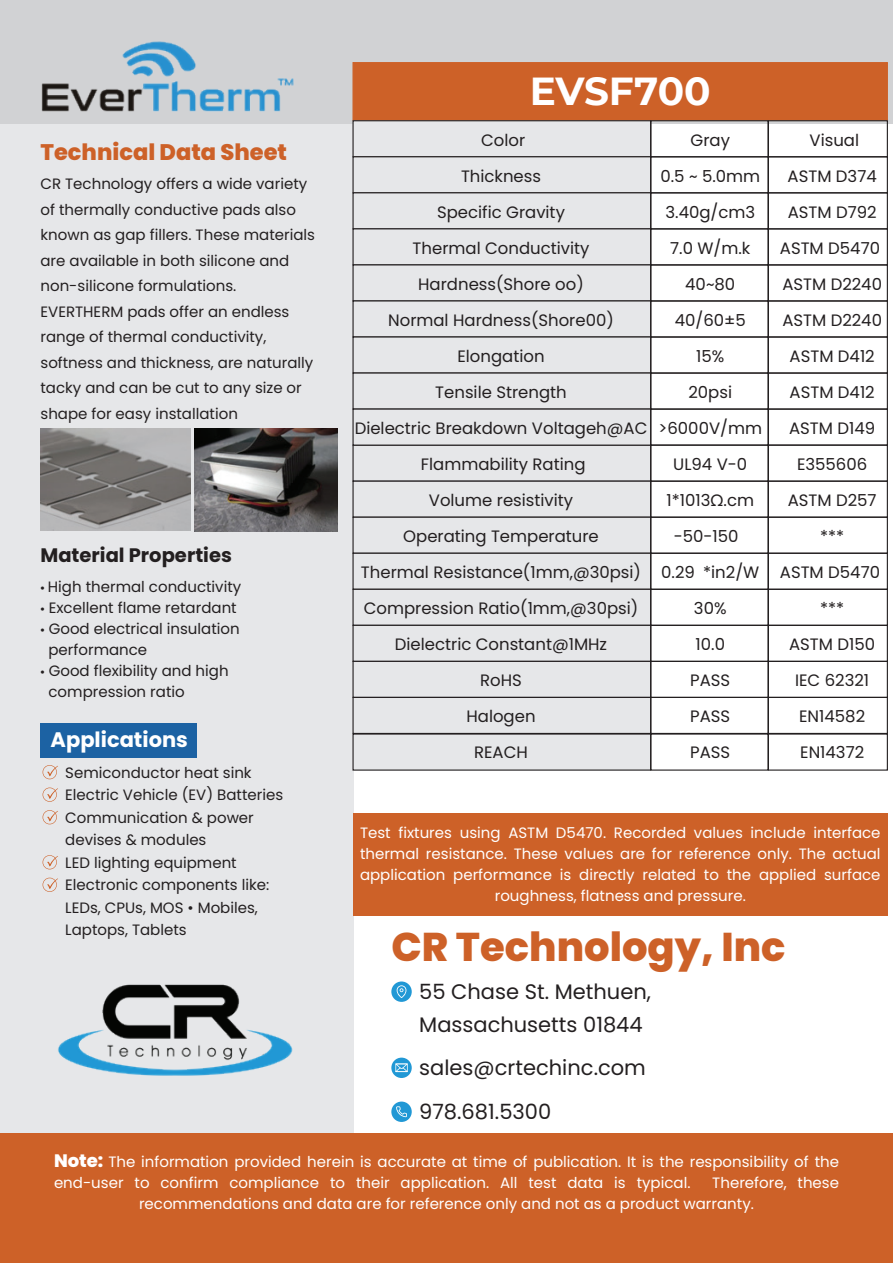
<style>
.page{position:relative;width:893px;height:1263px;background:#fff}
.page>*{position:absolute;margin:0;border:0;box-sizing:border-box;transform-origin:0 0}
.t1{font:800 40.05px "Poppins";color:#cd6128}
.t2{font:700 39px "Montserrat";letter-spacing:-.005em;color:#fff}
.t3{font:800 22.5px "Poppins";color:#cd6128}
.t4{font:21px/33px "Poppins";color:#231f20}
.t5{font:700 21px "Poppins";color:#fff}
.t6{font:700 19.5px "Poppins";color:#231f20}
.t7{font:16.5px/36px "Poppins";color:#231f20;text-align:center}
.t8{font:15px/25.5px "Poppins";color:#231f20}
.t9{font:15px/21px "Poppins";color:#fff}
.s1{font-family:"Myriad Pro"}
.s2{font-weight:800;font-size:18px}
</style>
<div class="page">
<div style="left:0;top:0;width:353px;height:1133px;background:#e6e7e9"></div>
<div style="left:0;top:0;width:893px;height:124px;background:#d1d2d4"></div>
<img style="left:41px;top:41px;width:253px;height:71px">
<div style="left:352px;top:62px;width:536px;height:59px;background:#cd6128"></div>
<div style="left:353px;top:813px;width:534px;height:102px;background:#cd6128"></div>
<div style="left:0;top:1133px;width:893px;height:130px;background:#cd6128"></div>
<img style="left:58px;top:984px;width:235px;height:92px">
<div style="left:391px;top:1101px;width:21px;height:21px;background:#2198d5;border-radius:50%"></div>
<svg style="left:396px;top:1106px;width:11px;height:11px"></svg>
<svg style="left:391px;top:981px;width:21px;height:21px"></svg>
<svg style="left:397px;top:985px;width:9px;height:13px"></svg>
<svg style="left:391px;top:1057px;width:21px;height:21px"></svg>
<svg style="left:395px;top:1063px;width:13px;height:9px"></svg>
<div style="left:40px;top:723px;width:157px;height:34px;background:#1c62a3"></div>
<svg style="left:43px;top:765px;width:15px;height:14px"></svg>
<svg style="left:43px;top:787px;width:15px;height:15px"></svg>
<svg style="left:43px;top:810px;width:15px;height:14px"></svg>
<svg style="left:43px;top:855px;width:15px;height:14px"></svg>
<svg style="left:43px;top:878px;width:15px;height:14px"></svg>
<div style="left:352px;top:120px;width:299px;height:37px;background:#e6e7e9;border:1px solid #231f20"></div>
<div style="left:352px;top:156px;width:299px;height:37px;background:#e6e7e9;border:1px solid #231f20"></div>
<div style="left:352px;top:192px;width:299px;height:37px;background:#e6e7e9;border:1px solid #231f20"></div>
<div style="left:352px;top:228px;width:299px;height:37px;background:#e6e7e9;border:1px solid #231f20"></div>
<div style="left:352px;top:264px;width:299px;height:37px;background:#e6e7e9;border:1px solid #231f20"></div>
<div style="left:352px;top:300px;width:299px;height:38px;background:#e6e7e9;border:1px solid #231f20"></div>
<div style="left:352px;top:336px;width:299px;height:38px;background:#e6e7e9;border:1px solid #231f20"></div>
<div style="left:352px;top:445px;width:299px;height:37px;background:#e6e7e9"></div>
<div style="left:352px;top:481px;width:299px;height:37px;background:#e6e7e9;border:1px solid #231f20"></div>
<div style="left:352px;top:517px;width:299px;height:37px;background:#e6e7e9;border:1px solid #231f20"></div>
<div style="left:352px;top:553px;width:299px;height:37px;background:#e6e7e9;border:1px solid #231f20"></div>
<div style="left:352px;top:589px;width:299px;height:37px;background:#e6e7e9;border:1px solid #231f20"></div>
<div style="left:352px;top:625px;width:299px;height:37px;background:#e6e7e9;border:1px solid #231f20"></div>
<div style="left:352px;top:661px;width:299px;height:37px;background:#e6e7e9;border:1px solid #231f20"></div>
<div style="left:352px;top:697px;width:299px;height:37px;background:#e6e7e9;border:1px solid #231f20"></div>
<div style="left:650px;top:120px;width:119px;height:37px;border:1px solid #231f20"></div>
<div style="left:650px;top:156px;width:119px;height:37px;border:1px solid #231f20"></div>
<div style="left:650px;top:192px;width:119px;height:37px;border:1px solid #231f20"></div>
<div style="left:650px;top:228px;width:119px;height:37px;border:1px solid #231f20"></div>
<div style="left:650px;top:264px;width:119px;height:37px;border:1px solid #231f20"></div>
<div style="left:650px;top:300px;width:119px;height:38px;border:1px solid #231f20"></div>
<div style="left:650px;top:336px;width:119px;height:38px;border:1px solid #231f20"></div>
<div style="left:650px;top:481px;width:119px;height:37px;border:1px solid #231f20"></div>
<div style="left:650px;top:517px;width:119px;height:37px;border:1px solid #231f20"></div>
<div style="left:650px;top:553px;width:119px;height:37px;border:1px solid #231f20"></div>
<div style="left:650px;top:589px;width:119px;height:37px;border:1px solid #231f20"></div>
<div style="left:650px;top:625px;width:119px;height:37px;border:1px solid #231f20"></div>
<div style="left:650px;top:661px;width:119px;height:37px;border:1px solid #231f20"></div>
<div style="left:650px;top:697px;width:119px;height:37px;border:1px solid #231f20"></div>
<div style="left:768px;top:120px;width:120px;height:37px;border:1px solid #231f20"></div>
<div style="left:768px;top:156px;width:120px;height:37px;border:1px solid #231f20"></div>
<div style="left:768px;top:192px;width:120px;height:37px;border:1px solid #231f20"></div>
<div style="left:768px;top:228px;width:120px;height:37px;border:1px solid #231f20"></div>
<div style="left:768px;top:264px;width:120px;height:37px;border:1px solid #231f20"></div>
<div style="left:768px;top:300px;width:120px;height:38px;border:1px solid #231f20"></div>
<div style="left:768px;top:336px;width:120px;height:38px;border:1px solid #231f20"></div>
<div style="left:768px;top:445px;width:120px;height:37px;border:1px solid #231f20"></div>
<div style="left:768px;top:481px;width:120px;height:37px;border:1px solid #231f20"></div>
<div style="left:768px;top:517px;width:120px;height:37px;border:1px solid #231f20"></div>
<div style="left:768px;top:553px;width:120px;height:37px;border:1px solid #231f20"></div>
<div style="left:768px;top:589px;width:120px;height:37px;border:1px solid #231f20"></div>
<div style="left:768px;top:625px;width:120px;height:37px;border:1px solid #231f20"></div>
<div style="left:768px;top:661px;width:120px;height:37px;border:1px solid #231f20"></div>
<div style="left:768px;top:697px;width:120px;height:37px;border:1px solid #231f20"></div>
<div style="left:352px;top:733px;width:299px;height:38px;background:#e6e7e9;border:1px solid #231f20"></div>
<div style="left:650px;top:733px;width:119px;height:38px;border:1px solid #231f20"></div>
<div style="left:768px;top:733px;width:120px;height:38px;border:1px solid #231f20"></div>
<div style="left:352px;top:372px;width:299px;height:38px;background:#e6e7e9;border:1px solid #231f20"></div>
<div style="left:352px;top:408px;width:299px;height:38px;background:#e6e7e9;border:1px solid #231f20"></div>
<div style="left:650px;top:372px;width:119px;height:38px;border:1px solid #231f20"></div>
<div style="left:650px;top:408px;width:119px;height:38px;border:1px solid #231f20"></div>
<div style="left:768px;top:372px;width:120px;height:38px;border:1px solid #231f20"></div>
<div style="left:768px;top:408px;width:120px;height:38px;border:1px solid #231f20"></div>
<img style="left:194px;top:429px;width:144px;height:102px">
<img style="left:40px;top:429px;width:150px;height:101px">
<h3 class="t3" style="left:40px;top:139px;width:248px">Technical Data Sheet</h3>
<p class="t8" style="left:40px;top:171px;width:276px">CR Technology offers a wide variety of thermally conductive pads also known as gap fillers. These materials are available in both silicone and non-silicone formulations.<br>EVERTHERM pads offer an endless range of thermal conductivity, softness and thickness, are naturally tacky and can be cut to any size or shape for easy installation</p>
<h3 class="t6" style="left:40px;top:544px;width:193px">Material Properties</h3>
<p class="t8" style="left:40px;top:574px;width:202px"><span class="s1">•</span> High thermal conductivity</p>
<p class="t8" style="left:40px;top:595px;width:198px"><span class="s1">•</span> Excellent flame retardant</p>
<p class="t8" style="left:49px;top:619px;width:193px;line-height:21px;text-indent:-8px"><span class="s1">•</span> Good electrical insulation performance</p>
<p class="t8" style="left:49px;top:661px;width:182px;line-height:21px;text-indent:-8px"><span class="s1">•</span> Good flexibility and high compression ratio</p>
<h3 class="t5" style="left:51px;top:727px;width:139px">Applications</h3>
<p class="t8" style="left:65px;top:761px;width:219px;line-height:22.5px">Semiconductor heat sink<br>Electric Vehicle (EV) Batteries<br>Communication &amp; power devises &amp; modules<br>LED lighting equipment<br>Electronic components like:<br>LEDs, CPUs, MOS • Mobiles,<br>Laptops, Tablets</p>
<h2 class="t2" style="left:530px;top:63px;width:182px">EVSF700</h2>
<p class="t7" style="left:355px;top:122px;width:294px">Color<br>Thickness<br>Specific Gravity<br>Thermal Conductivity<br>Hardness(Shore oo)<br>Normal Hardness(Shore00)<br>Elongation<br>Tensile Strength<br>Dielectric Breakdown Voltageh@AC<br>Flammability Rating<br>Volume resistivity<br>Operating Temperature<br>Thermal Resistance(1mm,@30psi)<br>Compression Ratio(1mm,@30psi)<br>Dielectric Constant@1MHz<br>RoHS<br>Halogen<br>REACH</p>
<p class="t7" style="left:780px;top:122px;width:104px">Visual<br>ASTM D374<br>ASTM D792<br>ASTM D5470<br>ASTM D2240<br>ASTM D2240<br>ASTM D412<br>ASTM D412<br>ASTM D149<br>E355606<br>ASTM D257 ***<br>ASTM D5470 ***<br>ASTM D150<br>IEC 62321<br>EN14582<br>EN14372</p>
<p class="t7" style="left:659px;top:122px;width:105px">Gray<br>0.5 ~ 5.0mm<br>3.40g/cm3<br>7.0 W/m.k<br>40~80<br>40/60±5<br>15%<br>20psi &gt;6000V/mm<br>UL94 V-0<br>1*1013Ω.cm -50-150<br>0.29 *in2/W<br>30%<br>10.0<br>PASS<br>PASS<br>PASS</p>
<p class="t9" style="left:360px;top:823px;width:522px;text-align:center">Test fixtures using ASTM D5470. Recorded values include interface thermal resistance. These values are for reference only. The actual application performance is directly related to the applied surface roughness, flatness and pressure.</p>
<h1 class="t1" style="left:391px;top:923px;width:396px">CR Technology, Inc</h1>
<h3 class="t4" style="left:419px;top:975px;width:233px">55 Chase St. Methuen,<br>Massachusetts 01844</h3>
<h3 class="t4" style="left:419px;top:1046px;width:228px;line-height:43.5px">sales@crtechinc.com<br>978.681.5300</h3>
<p class="t9" style="left:54px;top:1152px;width:786px"><span class="s2">Note:</span> The information provided herein is accurate at time of publication. It is the responsibility of the end-user to confirm compliance to their application. All test data is typical.</p>
<p class="t9" style="left:139px;top:1173px;width:701px;text-indent:573px">Therefore, these recommendations and data are for reference only and not as a product warranty.</p>
</div>
